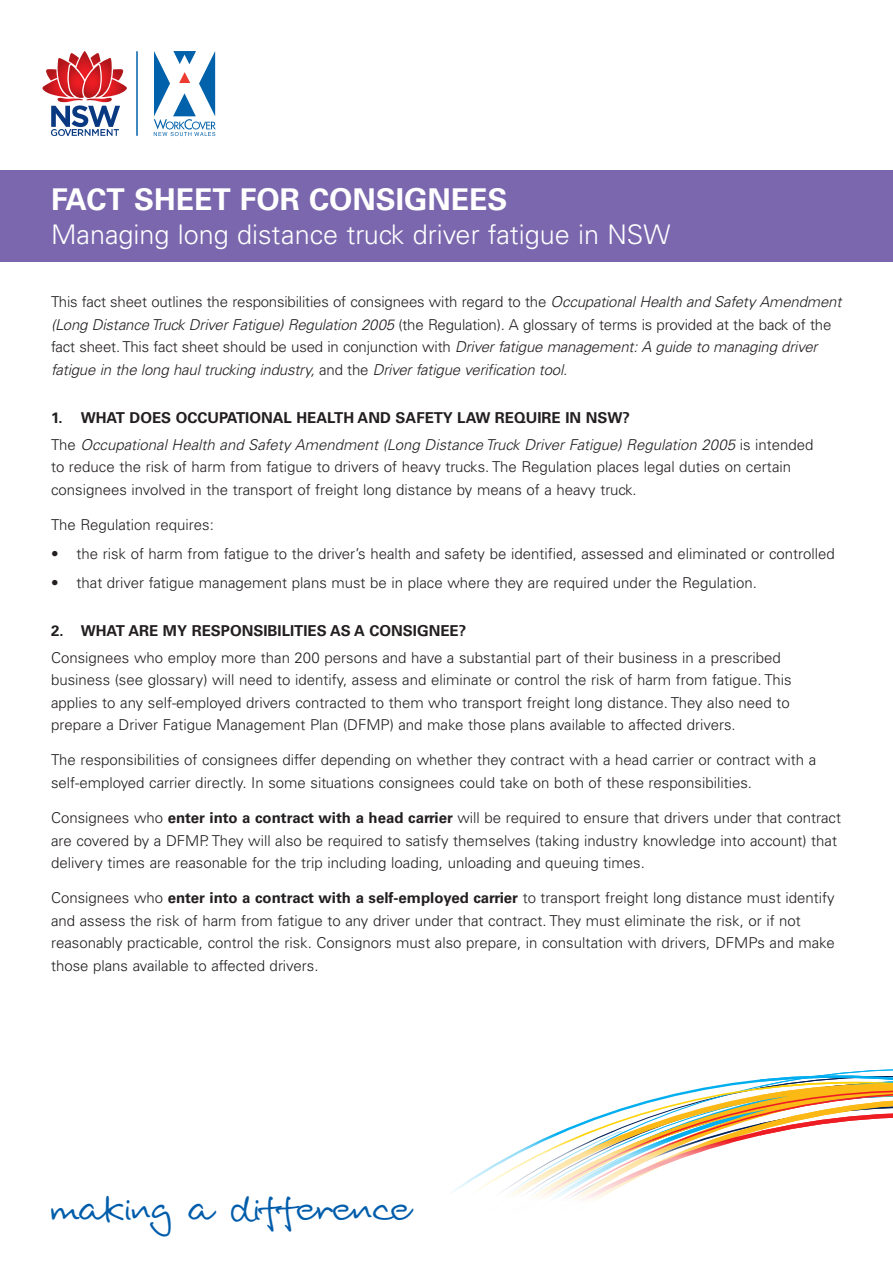
<style>
.page{position:relative;width:893px;height:1263px;background:#fff}
.page>*{position:absolute;margin:0;border:0;box-sizing:border-box;transform-origin:0 0}
.t1{font:42px "Ruffle";color:#015dab}
.t2{font:700 30px "Univers";color:#fff}
.t3{font:300 27px "Univers";color:#fff}
.Body{font:300 15px/22.5px "Univers";color:#231f20}
.Body-2{font:italic 300 15px/22.5px "Univers";letter-spacing:-.01em;color:#231f20}
.Bullets{font:300 15px "Univers";color:#231f20}
.Level_2_Header{font:700 15px "Univers";color:#231f20}
.Bullets_Plus{font:300 15px "Univers";color:#231f20}
.Body_Minus{font:300 15px "Univers";color:#231f20}
.s1{font-style:normal}
.s2{font-style:italic}
.s3{font-weight:700}
</style>
<div class="page">
<div style="left:0;top:170px;width:893px;height:91px;background:#7a67ae"></div>
<svg style="left:154px;top:51px;width:62px;height:85px"></svg>
<svg style="left:43px;top:51px;width:84px;height:85px"></svg>
<hr style="left:136px;top:52px;width:2px;height:83px;background:#0161aa">
<svg style="left:756px;top:1069px;width:137px;height:11px"></svg>
<svg style="left:697px;top:1081px;width:196px;height:8px"></svg>
<svg style="left:558px;top:1089px;width:335px;height:55px"></svg>
<svg style="left:453px;top:1132px;width:277px;height:68px"></svg>
<p class="t2" style="left:51px;top:181px;width:458px">FACT SHEET FOR CONSIGNEES</p>
<p class="t3" style="left:51px;top:218px;width:621px">Managing long distance truck driver fatigue in NSW</p>
<p class="Body-2" style="left:51px;top:291px;width:792px"><span class="s1">This fact sheet outlines the responsibilities of consignees with regard to the</span> Occupational Health and Safety Amendment (Long Distance Truck Driver Fatigue) Regulation 2005 <span class="s1">(the Regulation). A glossary of terms is provided at the back of the fact sheet. This fact sheet should be used in conjunction with</span> Driver fatigue management: A guide to managing driver fatigue in the long haul trucking industry, <span class="s1">and the</span> Driver fatigue verification tool.</p>
<p class="Level_2_Header" style="left:51px;top:409px;width:580px">1. WHAT DOES OCCUPATIONAL HEALTH AND SAFETY LAW REQUIRE IN NSW?</p>
<p class="Body" style="left:51px;top:433px;width:764px">The <span class="s2">Occupational Health and Safety Amendment (Long Distance Truck Driver Fatigue) Regulation 2005</span> is intended to reduce the risk of harm from fatigue to drivers of heavy trucks. The Regulation places legal duties on certain consignees involved in the transport of freight long distance by means of a heavy truck.</p>
<p class="Body_Minus" style="left:51px;top:516px;width:164px">The Regulation requires:</p>
<p class="Bullets" style="left:51px;top:544px;width:785px">• the risk of harm from fatigue to the driver’s health and safety be identified, assessed and eliminated or controlled</p>
<p class="Bullets_Plus" style="left:51px;top:573px;width:707px">• that driver fatigue management plans must be in place where they are required under the Regulation.</p>
<p class="Level_2_Header" style="left:51px;top:622px;width:417px">2. WHAT ARE MY RESPONSIBILITIES AS A CONSIGNEE?</p>
<p class="Body" style="left:51px;top:646px;width:742px">Consignees who employ more than 200 persons and have a substantial part of their business in a prescribed business (see glossary) will need to identify, assess and eliminate or control the risk of harm from fatigue. This applies to any self-employed drivers contracted to them who transport freight long distance. They also need to prepare a Driver Fatigue Management Plan (DFMP) and make those plans available to affected drivers.</p>
<p class="Body" style="left:51px;top:749px;width:767px">The responsibilities of consignees differ depending on whether they contract with a head carrier or contract with a self-employed carrier directly. In some situations consignees could take on both of these responsibilities.</p>
<p class="Body" style="left:51px;top:806px;width:791px">Consignees who <span class="s3">enter into a contract with a head carrier</span> will be required to ensure that drivers under that contract are covered by a DFMP. They will also be required to satisfy themselves (taking industry knowledge into account) that delivery times are reasonable for the trip including loading, unloading and queuing times.</p>
<p class="Body" style="left:51px;top:887px;width:785px">Consignees who <span class="s3">enter into a contract with a self-employed carrier</span> to transport freight long distance must identify and assess the risk of harm from fatigue to any driver under that contract. They must eliminate the risk, or if not reasonably practicable, control the risk. Consignors must also prepare, in consultation with drivers, DFMPs and make those plans available to affected drivers.</p>
<p class="t1" style="left:51px;top:1180px;width:362px">making a difference</p>
</div>
